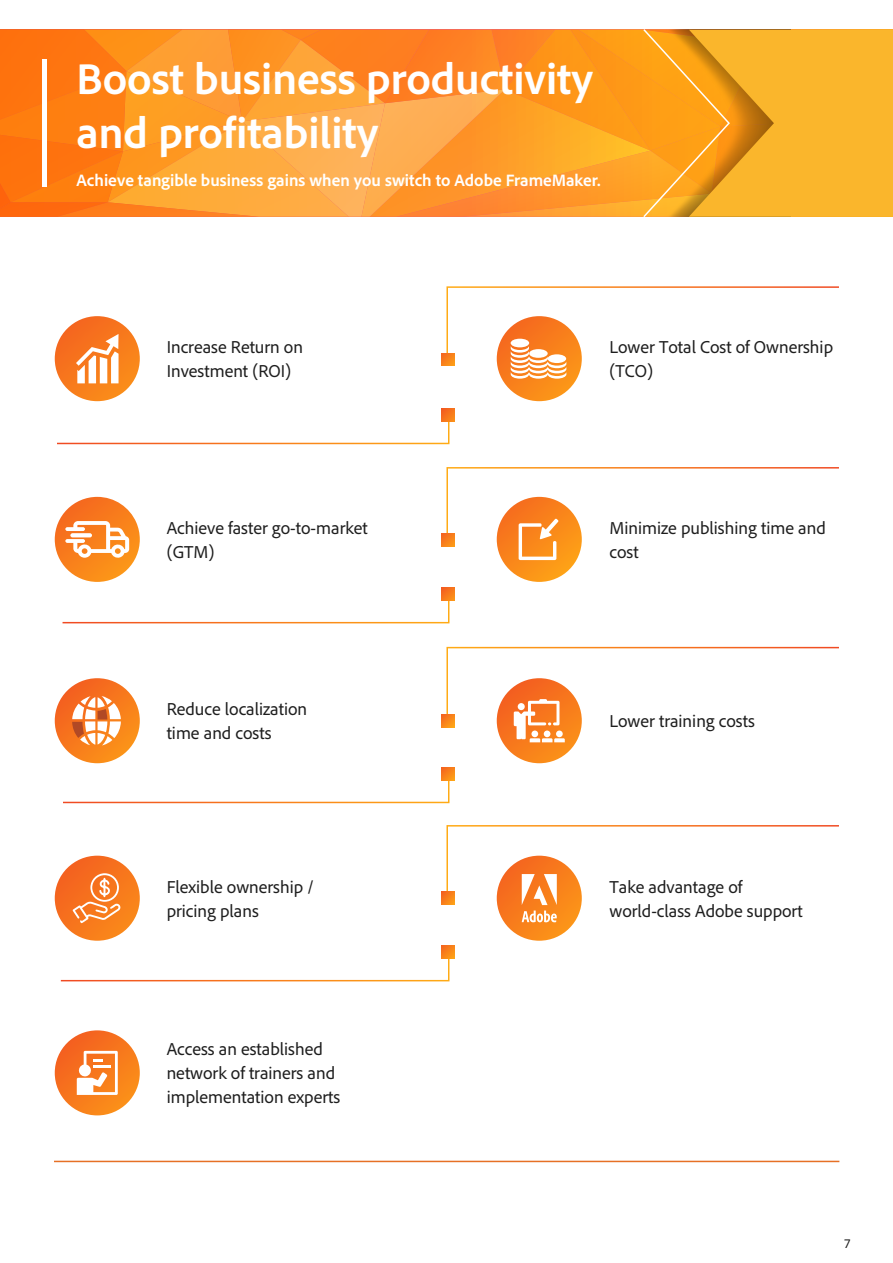
<style>
.page{position:relative;width:893px;height:1263px;background:#fff}
.page>*{position:absolute;margin:0;border:0;box-sizing:border-box;transform-origin:0 0}
.ProductHeadline{font:700 45px/54px "Adobe Clean";color:#fff}
.BodyContent{font:18px/24px "Adobe Clean";color:#1e1e1e}
.BodyContent-2{font:700 17.25px "Adobe Clean";color:#fff}
.t1{font:13.5px "Adobe Clean";color:#1e1e1e}
</style>
<div class="page">
<svg style="left:0;top:30px;width:893px;height:187px;background:#fb9b28"></svg>
<hr style="left:54px;top:1161px;width:785px;height:1px;background:#e67025">
<svg style="left:497px;top:316px;width:85px;height:85px"></svg>
<svg style="left:497px;top:497px;width:85px;height:85px"></svg>
<svg style="left:497px;top:678px;width:85px;height:85px"></svg>
<svg style="left:55px;top:856px;width:85px;height:85px;background:#f6761f"></svg>
<svg style="left:72px;top:873px;width:49px;height:50px;background:#f8904b"></svg>
<svg style="left:497px;top:856px;width:85px;height:85px"></svg>
<div style="left:55px;top:316px;width:85px;height:85px;background:linear-gradient(to bottom,#f56c22,#fa881a);border-radius:43px"></div>
<svg style="left:76px;top:334px;width:43px;height:49px"></svg>
<svg style="left:55px;top:678px;width:85px;height:85px;background:#f77b1e"></svg>
<svg style="left:72px;top:696px;width:49px;height:49px"></svg>
<svg style="left:55px;top:1030px;width:85px;height:85px;background:#f7791f"></svg>
<svg style="left:77px;top:1051px;width:41px;height:44px"></svg>
<hr style="left:94px;top:1065px;width:17px;height:3px;background:#fff">
<svg style="left:55px;top:497px;width:85px;height:85px"></svg>
<svg style="left:442px;top:825px;width:397px;height:97px"></svg>
<svg style="left:442px;top:646px;width:397px;height:96px"></svg>
<svg style="left:442px;top:467px;width:397px;height:93px"></svg>
<svg style="left:442px;top:286px;width:397px;height:93px"></svg>
<svg style="left:57px;top:409px;width:398px;height:36px"></svg>
<svg style="left:62px;top:588px;width:393px;height:36px"></svg>
<svg style="left:63px;top:767px;width:392px;height:37px"></svg>
<svg style="left:60px;top:946px;width:395px;height:36px"></svg>
<hr style="left:43px;top:60px;width:4px;height:127px;background:#fff">
<h4 class="ProductHeadline" style="left:77px;top:50px;width:518px">Boost business productivity and profitability</h4>
<p class="BodyContent-2" style="left:77px;top:168px;width:526px">Achieve tangible business gains when you switch to Adobe FrameMaker.</p>
<p class="BodyContent" style="left:167px;top:335px;width:138px">Increase Return on<br>Investment (ROI)</p>
<p class="BodyContent" style="left:167px;top:515px;width:203px">Achieve faster go-to-market (GTM)</p>
<p class="BodyContent" style="left:167px;top:697px;width:142px">Reduce localization</p>
<p class="BodyContent" style="left:167px;top:721px;width:106px">time and costs</p>
<p class="BodyContent" style="left:167px;top:874px;width:148px">Flexible ownership /</p>
<p class="BodyContent" style="left:167px;top:898px;width:94px">pricing plans</p>
<p class="BodyContent" style="left:167px;top:1037px;width:158px">Access an established</p>
<p class="BodyContent" style="left:167px;top:1061px;width:175px">network of trainers and implementation experts</p>
<p class="BodyContent" style="left:609px;top:335px;width:225px">Lower Total Cost of Ownership (TCO)</p>
<p class="BodyContent" style="left:609px;top:515px;width:218px">Minimize publishing time and cost</p>
<p class="BodyContent" style="left:609px;top:709px;width:147px">Lower training costs</p>
<p class="BodyContent" style="left:609px;top:874px;width:134px">Take advantage of</p>
<p class="BodyContent" style="left:609px;top:898px;width:195px">world-class Adobe support</p>
<p class="t1" style="left:845px;top:1235px;width:7px">7</p>
</div>
